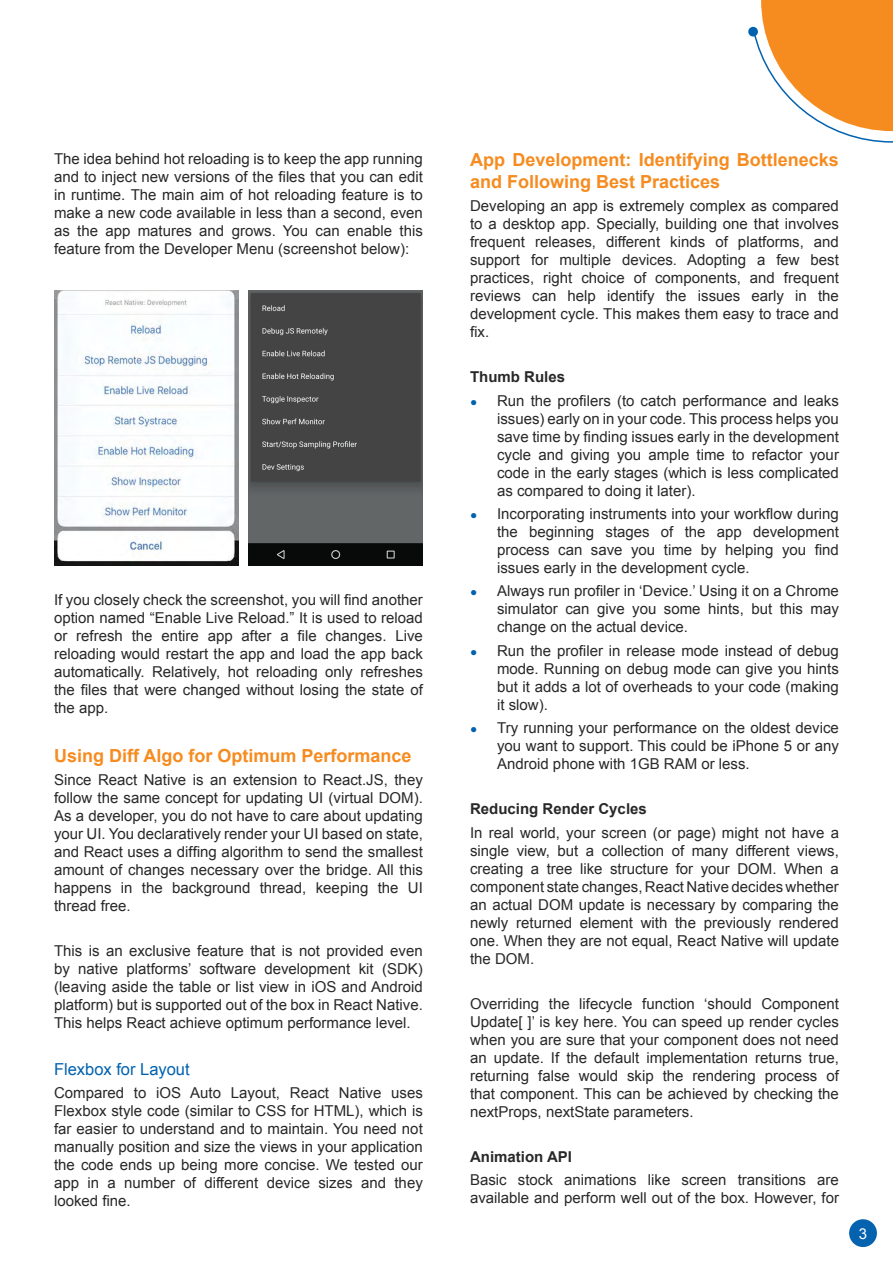
<style>
.page{position:relative;width:893px;height:1263px;background:#fff}
.page>*{position:absolute;margin:0;border:0;box-sizing:border-box;transform-origin:0 0}
.t1{font:700 18px/21.6px "Arial";color:#f68b1f}
.t2{font:16.5px "Arial";color:#0061af}
.t3{font:15px/18px "Arial";color:#292829;text-align:justify}
.t4{font:700 15px "Arial";color:#292829}
.t5{font:15px "Arial";color:#fff}
.s1{font-size:12px;color:#0061af}
</style>
<div class="page">
<svg style="left:752px;top:0;width:141px;height:143px"></svg>
<div style="left:748px;top:27px;width:10px;height:10px;background:#0061af;border-radius:50%"></div>
<div style="left:849px;top:1219px;width:28px;height:28px;background:#0562af;border-radius:50%"></div>
<img style="left:54px;top:291px;width:185px;height:275px">
<img style="left:248px;top:291px;width:175px;height:274px">
<p class="t3" style="left:54px;top:150px;width:370px">The idea behind hot reloading is to keep the app running and to inject new versions of the files that you can edit in runtime. The main aim of hot reloading feature is to make a new code available in less than a second, even as the app matures and grows. You can enable this feature from the Developer Menu (screenshot below):</p>
<p class="t3" style="left:54px;top:591px;width:370px">If you closely check the screenshot, you will find another option named “Enable Live Reload.” It is used to reload or refresh the entire app after a file changes. Live reloading would restart the app and load the app back automatically. Relatively, hot reloading only refreshes the files that were changed without losing the state of the app.</p>
<p class="t1" style="left:54px;top:745px;width:359px">Using Diff Algo for Optimum Performance</p>
<p class="t3" style="left:54px;top:771px;width:370px">Since React Native is an extension to React.JS, they follow the same concept for updating UI (virtual DOM).<br>As a developer, you do not have to care about updating your UI. You declaratively render your UI based on state, and React uses a diffing algorithm to send the smallest amount of changes necessary over the bridge. All this happens in the background thread, keeping the UI thread free.</p>
<p class="t3" style="left:54px;top:942px;width:370px">This is an exclusive feature that is not provided even by native platforms’ software development kit (SDK) (leaving aside the table or list view in iOS and Android platform) but is supported out of the box in React Native.<br>This helps React achieve optimum performance level.</p>
<p class="t2" style="left:54px;top:1058px;width:137px">Flexbox for Layout</p>
<p class="t3" style="left:54px;top:1084px;width:370px">Compared to iOS Auto Layout, React Native uses Flexbox style code (similar to CSS for HTML), which is far easier to understand and to maintain. You need not manually position and size the views in your application the code ends up being more concise. We tested our app in a number of different device sizes and they looked fine.</p>
<p class="t1" style="left:470px;top:150px;width:370px">App Development: Identifying Bottlenecks and Following Best Practices</p>
<p class="t3" style="left:470px;top:197px;width:370px">Developing an app is extremely complex as compared to a desktop app. Specially, building one that involves frequent releases, different kinds of platforms, and support for multiple devices. Adopting a few best practices, right choice of components, and frequent reviews can help identify the issues early in the development cycle. This makes them easy to trace and fix.</p>
<p class="t4" style="left:470px;top:367px;width:97px">Thumb Rules</p>
<p class="t3" style="left:497px;top:391px;width:343px;text-indent:-27px"><span class="s1">●</span> Run the profilers (to catch performance and leaks issues) early on in your code. This process helps you save time by finding issues early in the development cycle and giving you ample time to refactor your code in the early stages (which is less complicated as compared to doing it later).</p>
<p class="t3" style="left:497px;top:505px;width:343px;text-indent:-27px"><span class="s1">●</span> Incorporating instruments into your workflow during the beginning stages of the app development process can save you time by helping you find issues early in the development cycle.</p>
<p class="t3" style="left:497px;top:582px;width:343px;text-indent:-27px"><span class="s1">●</span> Always run profiler in ‘Device.’ Using it on a Chrome simulator can give you some hints, but this may change on the actual device.</p>
<p class="t3" style="left:497px;top:642px;width:343px;text-indent:-27px"><span class="s1">●</span> Run the profiler in release mode instead of debug mode. Running on debug mode can give you hints but it adds a lot of overheads to your code (making it slow).</p>
<p class="t3" style="left:497px;top:719px;width:343px;text-indent:-27px"><span class="s1">●</span> Try running your performance on the oldest device you want to support. This could be iPhone 5 or any Android phone with 1GB RAM or less.</p>
<p class="t4" style="left:470px;top:799px;width:178px">Reducing Render Cycles</p>
<p class="t3" style="left:470px;top:823px;width:370px">In real world, your screen (or page) might not have a single view, but a collection of many different views, creating a tree like structure for your DOM. When a component state changes, React Native decides whether an actual DOM update is necessary by comparing the newly returned element with the previously rendered one. When they are not equal, React Native will update the DOM.</p>
<p class="t3" style="left:470px;top:994px;width:370px">Overriding the lifecycle function ‘should Component Update[ ]’ is key here. You can speed up render cycles when you are sure that your component does not need an update. If the default implementation returns true, returning false would skip the rendering process of that component. This can be achieved by checking the nextProps, nextState parameters.</p>
<p class="t4" style="left:470px;top:1146px;width:103px">Animation API</p>
<p class="t3" style="left:470px;top:1171px;width:370px">Basic stock animations like screen transitions are available and perform well out of the box. However, for</p>
<p class="t5" style="left:859px;top:1223px;width:10px">3</p>
</div>
